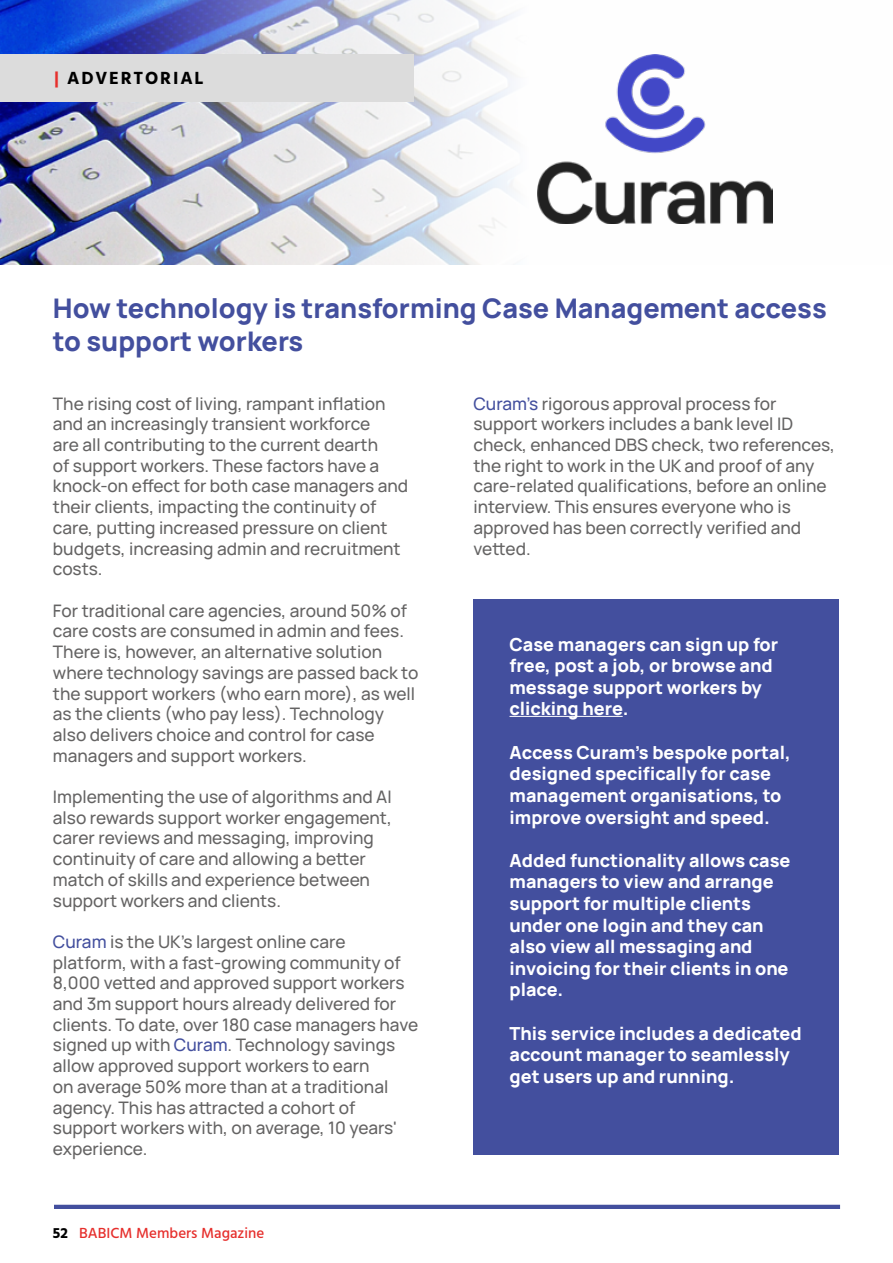
<style>
.page{position:relative;width:893px;height:1263px;background:#fff}
.page>*{position:absolute;margin:0;border:0;box-sizing:border-box;transform-origin:0 0}
.t1{font:800 27px/32.4px "Manrope";color:#434f9e}
.t2{font:800 18px/21.6px "Manrope";color:#fff}
.t3{font:700 18px "Hind";letter-spacing:.1em;color:#000}
.t4{font:500 17.25px/20.7px "Manrope";color:#646363}
.t5{font:500 15px "Hind";color:#e62f2c}
.s1{color:#e62f2c}
.s2{color:#434f9e}
.s3{font-weight:700;color:#000}
</style>
<div class="page">
<img style="left:0;top:0;width:512px;height:265px">
<div style="left:473px;top:600px;width:366px;height:555px;background:#434f9e"></div>
<img style="left:537px;top:54px;width:236px;height:170px">
<hr style="left:509px;top:716px;width:114px;height:1px;background:#fff">
<div style="left:0;top:54px;width:413px;height:47px;background:#dcdcdc"></div>
<hr style="left:54px;top:1205px;width:786px;height:4px;background:#434f9e">
<p class="t3" style="left:54px;top:67px;width:151px"><span class="s1">|</span> ADVERTORIAL</p>
<h1 class="t1" style="left:53px;top:290px;width:775px">How technology is transforming Case Management access to support workers</h1>
<p class="t4" style="left:53px;top:392px;width:357px">The rising cost of living, rampant inflation and an increasingly transient workforce<br>are all contributing to the current dearth<br>of support workers. These factors have a knock-on effect for both case managers and their clients, impacting the continuity of care, putting increased pressure on client budgets, increasing admin and recruitment costs.</p>
<p class="t4" style="left:53px;top:599px;width:367px">For traditional care agencies, around 50% of care costs are consumed in admin and fees.<br>There is, however, an alternative solution where technology savings are passed back to the support workers (who earn more), as well as the clients (who pay less). Technology also delivers choice and control for case managers and support workers.</p>
<p class="t4" style="left:53px;top:785px;width:340px">Implementing the use of algorithms and AI also rewards support worker engagement, carer reviews and messaging, improving continuity of care and allowing a better match of skills and experience between support workers and clients.</p>
<p class="t4" style="left:53px;top:930px;width:367px"><span class="s2">Curam</span> is the UK’s largest online care platform, with a fast-growing community of 8,000 vetted and approved support workers and 3m support hours already delivered for clients. To date, over 180 case managers have signed up with <span class="s2">Curam</span>. Technology savings allow approved support workers to earn<br>on average 50% more than at a traditional agency. This has attracted a cohort of support workers with, on average, 10 years' experience.</p>
<p class="t4" style="left:473px;top:392px;width:363px"><span class="s2">Curam’s</span> rigorous approval process for support workers includes a bank level ID check, enhanced DBS check, two references, the right to work in the UK and proof of any care-related qualifications, before an online interview. This ensures everyone who is approved has been correctly verified and vetted.</p>
<p class="t2" style="left:509px;top:632px;width:270px">Case managers can sign up for free, post a job, or browse and message support workers by clicking here.</p>
<p class="t2" style="left:509px;top:740px;width:283px">Access Curam’s bespoke portal, designed specifically for case management organisations, to improve oversight and speed.</p>
<p class="t2" style="left:509px;top:848px;width:282px">Added functionality allows case managers to view and arrange support for multiple clients under one login and they can also view all messaging and invoicing for their clients in one place.</p>
<p class="t2" style="left:509px;top:1020px;width:294px">This service includes a dedicated account manager to seamlessly get users up and running.</p>
<p class="t5" style="left:53px;top:1223px;width:213px"><span class="s3">52</span> BABICM Members Magazine</p>
</div>
